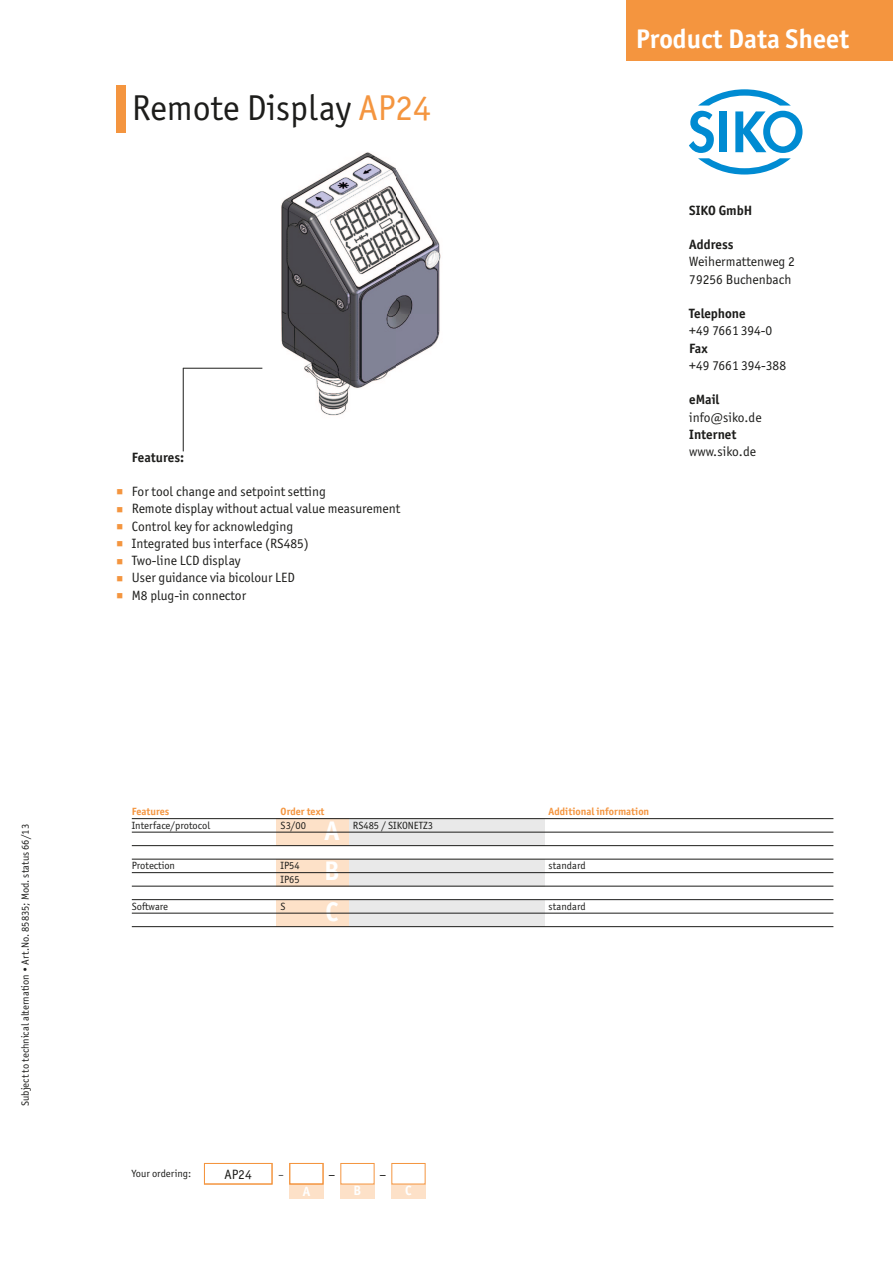
<style>
.page{position:relative;width:893px;height:1263px;background:#fff}
.page>*{position:absolute;margin:0;border:0;box-sizing:border-box;transform-origin:0 0}
.Ueberschrift{font:36px "Officina Sans ITC Pro";color:#1d1d1b}
.t1{font:700 27px "Officina Sans ITC Pro";color:#fff}
.Fliesstext_9Pt{font:13.5px "Officina Sans ITC Pro";color:#1d1d1b}
.Fliesstext_9Pt-2{font:700 13.5px "Officina Sans ITC Pro";color:#1d1d1b}
.t2{font:700 13.5px "Officina Sans ITC Pro";color:#fff}
.Bestellschluessel{font:10.5px "Officina Sans ITC Pro";color:#1d1d1b}
.Bestellschluessel-2{font:700 10.5px "Officina Sans ITC Pro";color:#f4953f}
.Fliesstext_7Pt{font:10.5px "Officina Sans ITC Pro";color:#1d1d1b}
.s1{color:#f4953f}
</style>
<div class="page">
<img style="left:281px;top:152px;width:160px;height:264px">
<div style="left:276px;top:900px;width:73px;height:27px;background:#fde1c8"></div>
<div style="left:349px;top:900px;width:195px;height:27px;background:#e9e9e9"></div>
<div style="left:276px;top:859px;width:73px;height:27px;background:#fde1c8"></div>
<div style="left:349px;top:859px;width:195px;height:27px;background:#e9e9e9"></div>
<div style="left:276px;top:819px;width:73px;height:27px;background:#fde1c8"></div>
<div style="left:349px;top:819px;width:195px;height:27px;background:#e9e9e9"></div>
<div style="left:391px;top:1184px;width:34px;height:15px;background:#fde1c8"></div>
<div style="left:391px;top:1163px;width:34px;height:21px;border:1px solid #f4953f"></div>
<div style="left:340px;top:1184px;width:34px;height:15px;background:#fde1c8"></div>
<div style="left:340px;top:1163px;width:34px;height:21px;border:1px solid #f4953f"></div>
<div style="left:289px;top:1184px;width:34px;height:15px;background:#f5a55d"></div>
<div style="left:289px;top:1185px;width:34px;height:14px;background:#fde1c8"></div>
<div style="left:289px;top:1163px;width:34px;height:21px;border:1px solid #f4953f"></div>
<div style="left:204px;top:1163px;width:68px;height:21px;border:1px solid #f4953f"></div>
<hr style="left:132px;top:818px;width:701px;height:1px;background:#1d1d1b">
<hr style="left:132px;top:832px;width:701px;height:1px;background:#1d1d1b">
<hr style="left:132px;top:845px;width:701px;height:1px;background:#1d1d1b">
<hr style="left:132px;top:859px;width:701px;height:1px;background:#1d1d1b">
<hr style="left:132px;top:872px;width:701px;height:1px;background:#1d1d1b">
<hr style="left:132px;top:886px;width:701px;height:1px;background:#1d1d1b">
<hr style="left:132px;top:899px;width:701px;height:1px;background:#1d1d1b">
<hr style="left:132px;top:913px;width:701px;height:1px;background:#1d1d1b">
<hr style="left:132px;top:926px;width:701px;height:1px;background:#1d1d1b">
<hr style="left:183px;top:368px;width:1px;height:83px;background:#1d1d1b">
<hr style="left:183px;top:368px;width:79px;height:1px;background:#1d1d1b">
<div style="left:117px;top:85px;width:9px;height:47px;background:#f4953f"></div>
<svg style="left:689px;top:89px;width:113px;height:86px"></svg>
<div style="left:627px;top:0;width:266px;height:60px;background:#f4953f"></div>
<p class="Bestellschluessel" style="left:19px;top:1106px;width:283px;rotate:-90deg">Subject to technical alternation • Art.No. 85835; Mod. status 66/13</p>
<p class="Ueberschrift" style="left:132px;top:87px;width:301px">Remote Display <span class="s1">AP24</span></p>
<p class="Fliesstext_9Pt-2" style="left:132px;top:449px;width:54px">Features:</p>
<p class="Fliesstext_9Pt" style="left:132px;top:484px;width:195px">For tool change and setpoint setting</p>
<p class="Fliesstext_9Pt" style="left:132px;top:501px;width:270px">Remote display without actual value measurement</p>
<p class="Fliesstext_9Pt" style="left:132px;top:518px;width:163px">Control key for acknowledging</p>
<p class="Fliesstext_9Pt" style="left:132px;top:535px;width:179px">Integrated bus interface (RS485)</p>
<p class="Fliesstext_9Pt" style="left:132px;top:553px;width:110px">Two-line LCD display</p>
<p class="Fliesstext_9Pt" style="left:132px;top:570px;width:165px">User guidance via bicolour LED</p>
<p class="Fliesstext_9Pt" style="left:132px;top:587px;width:116px">M8 plug-in connector</p>
<h2 class="t1" style="left:636px;top:22px;width:215px">Product Data Sheet</h2>
<p class="Fliesstext_9Pt-2" style="left:689px;top:202px;width:64px">SIKO GmbH</p>
<p class="Fliesstext_9Pt-2" style="left:689px;top:236px;width:46px">Address</p>
<p class="Fliesstext_9Pt" style="left:689px;top:254px;width:107px">Weihermattenweg 2</p>
<p class="Fliesstext_9Pt" style="left:689px;top:271px;width:104px">79256 Buchenbach</p>
<p class="Fliesstext_9Pt-2" style="left:689px;top:305px;width:58px">Telephone</p>
<p class="Fliesstext_9Pt" style="left:689px;top:323px;width:85px">+49 7661 394-0</p>
<p class="Fliesstext_9Pt-2" style="left:689px;top:340px;width:20px">Fax</p>
<p class="Fliesstext_9Pt" style="left:689px;top:357px;width:98px">+49 7661 394-388</p>
<p class="Fliesstext_9Pt-2" style="left:689px;top:391px;width:32px">eMail</p>
<p class="Fliesstext_9Pt" style="left:689px;top:409px;width:74px">info@siko.de</p>
<p class="Fliesstext_9Pt-2" style="left:689px;top:426px;width:49px">Internet</p>
<p class="Fliesstext_9Pt" style="left:689px;top:444px;width:68px">www.siko.de</p>
<p class="Bestellschluessel-2" style="left:132px;top:805px;width:39px">Features</p>
<p class="Bestellschluessel-2" style="left:281px;top:805px;width:45px">Order text</p>
<p class="Bestellschluessel-2" style="left:549px;top:805px;width:102px">Additional information</p>
<p class="Bestellschluessel" style="left:132px;top:819px;width:80px">Interface/protocol</p>
<p class="Bestellschluessel" style="left:281px;top:819px;width:27px">S3/00</p>
<p class="Bestellschluessel" style="left:353px;top:819px;width:81px">RS485 / SIKONETZ3</p>
<p class="Bestellschluessel" style="left:132px;top:859px;width:45px">Protection</p>
<p class="Bestellschluessel" style="left:281px;top:859px;width:21px">IP54</p>
<p class="Bestellschluessel" style="left:549px;top:859px;width:39px">standard</p>
<p class="Bestellschluessel" style="left:281px;top:873px;width:21px">IP65</p>
<p class="Bestellschluessel" style="left:132px;top:900px;width:38px">Software</p>
<p class="Bestellschluessel" style="left:281px;top:900px;width:7px">S</p>
<p class="Bestellschluessel" style="left:549px;top:900px;width:39px">standard</p>
<p class="t1" style="left:324px;top:814px;width:17px">A</p>
<p class="t1" style="left:324px;top:854px;width:17px">B</p>
<p class="t1" style="left:325px;top:895px;width:14px">C</p>
<p class="Fliesstext_7Pt" style="left:132px;top:1167px;width:61px">Your ordering:</p>
<p class="Fliesstext_9Pt" style="left:224px;top:1166px;width:29px">AP24</p>
<p class="Fliesstext_7Pt" style="left:279px;top:1168px;width:7px">–</p>
<p class="t2" style="left:303px;top:1182px;width:9px">A</p>
<p class="Fliesstext_9Pt" style="left:328px;top:1167px;width:8px">–</p>
<p class="t2" style="left:354px;top:1182px;width:9px">B</p>
<p class="Fliesstext_9Pt" style="left:380px;top:1167px;width:8px">–</p>
<p class="t2" style="left:405px;top:1182px;width:8px">C</p>
</div>
